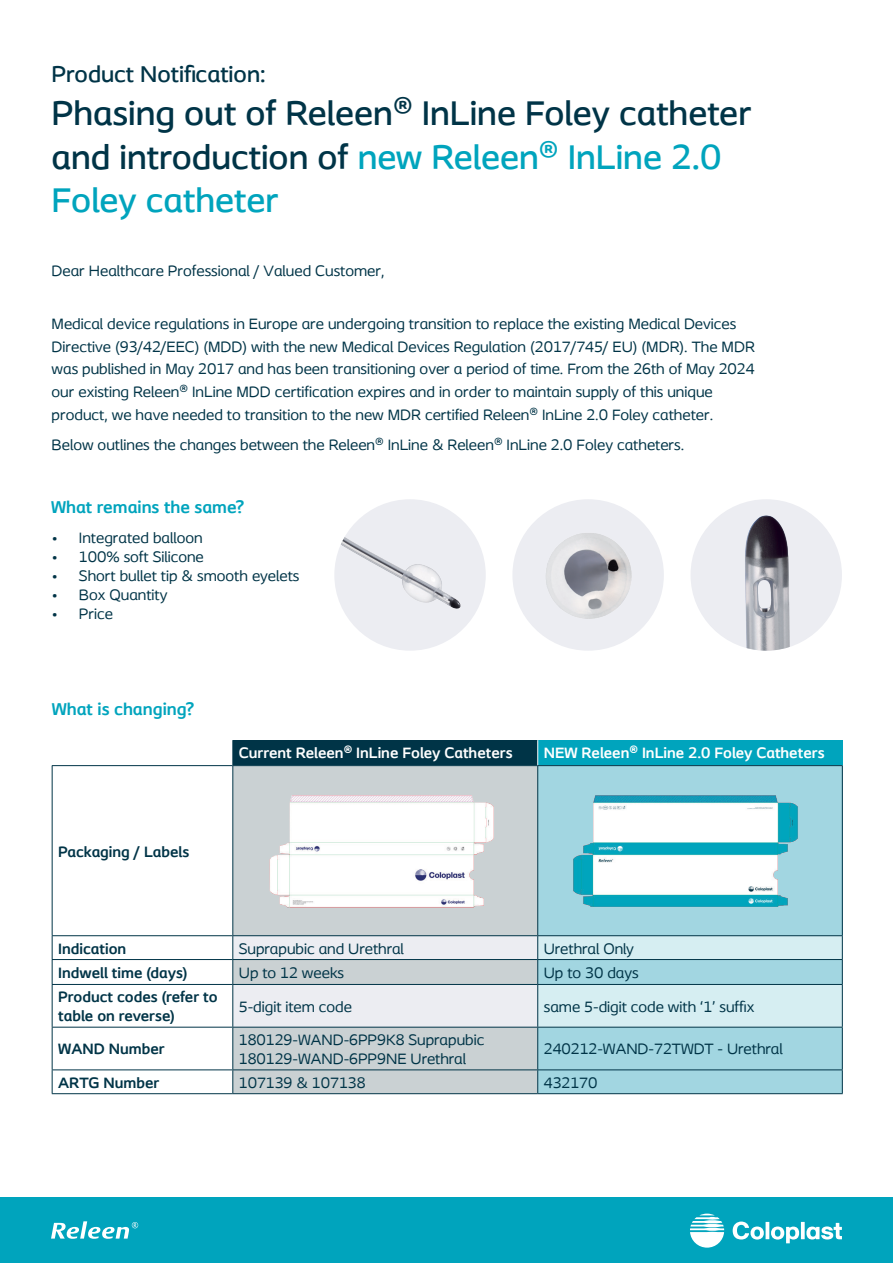
<style>
.page{position:relative;width:893px;height:1263px;background:#fff}
.page>*{position:absolute;margin:0;border:0;box-sizing:border-box;transform-origin:0 0}
.t1{font:500 36px/43.2px "Coloplast";color:#003447}
.t2{font:500 24px "Coloplast";color:#003447}
.t3{font:700 18px "Coloplast";color:#00a4bd}
.t4{font:15.75px/22.6px "Coloplast";color:#003447}
.t5{font:700 15.75px/18.9px "Coloplast";color:#003447}
.t6{font:700 15.75px "Coloplast";color:#fff}
.s1{color:#00a4bd}
</style>
<div class="page">
<div style="left:0;top:1197px;width:893px;height:66px;background:#00a4bd"></div>
<svg style="left:690px;top:1213px;width:34px;height:34px"></svg>
<svg style="left:733px;top:1221px;width:109px;height:22px"></svg>
<div style="left:233px;top:740px;width:305px;height:26px;background:#003447"></div>
<div style="left:538px;top:740px;width:304px;height:26px;background:#00a4bd"></div>
<svg style="left:53px;top:766px;width:179px;height:305px"></svg>
<div style="left:233px;top:766px;width:305px;height:170px;background:#cad1d3"></div>
<div style="left:538px;top:766px;width:304px;height:170px;background:#a2d6e1"></div>
<svg style="left:537px;top:740px;width:1px;height:25px"></svg>
<hr style="left:232px;top:766px;width:1px;height:169px;background:#003447">
<hr style="left:537px;top:766px;width:1px;height:169px;background:#003447">
<hr style="left:842px;top:766px;width:1px;height:169px;background:#003447">
<hr style="left:52px;top:935px;width:181px;height:1px;background:#003447">
<hr style="left:233px;top:935px;width:305px;height:1px;background:#003447">
<hr style="left:538px;top:935px;width:305px;height:1px;background:#003447">
<hr style="left:52px;top:766px;width:1px;height:169px;background:#003447">
<hr style="left:52px;top:985px;width:1px;height:42px;background:#003447">
<hr style="left:52px;top:959px;width:181px;height:1px;background:#003447">
<svg style="left:52px;top:936px;width:1px;height:48px"></svg>
<hr style="left:52px;top:984px;width:181px;height:1px;background:#003447">
<hr style="left:52px;top:1027px;width:181px;height:1px;background:#003447">
<hr style="left:52px;top:1027px;width:1px;height:42px;background:#003447">
<hr style="left:52px;top:1069px;width:181px;height:1px;background:#003447">
<svg style="left:52px;top:1070px;width:1px;height:23px"></svg>
<hr style="left:52px;top:1093px;width:181px;height:1px;background:#003447">
<svg style="left:232px;top:936px;width:611px;height:158px;background:#c1d8de"></svg>
<hr style="left:538px;top:1093px;width:305px;height:1px;background:#003447">
<hr style="left:52px;top:765px;width:181px;height:1px;background:#003447">
<hr style="left:538px;top:765px;width:305px;height:1px;background:#003447">
<svg style="left:232px;top:740px;width:1px;height:25px"></svg>
<svg style="left:842px;top:740px;width:1px;height:25px"></svg>
<img style="left:334px;top:499px;width:152px;height:152px;border-radius:76px">
<img style="left:512px;top:499px;width:152px;height:152px;border-radius:76px">
<img style="left:690px;top:499px;width:152px;height:152px;border-radius:76px">
<img style="left:269px;top:795px;width:225px;height:112px">
<img style="left:573px;top:795px;width:225px;height:112px">
<svg style="left:51px;top:1221px;width:87px;height:18px"></svg>
<p class="t2" style="left:52px;top:60px;width:216px">Product Notification:</p>
<p class="t1" style="left:52px;top:91px;width:701px">Phasing out of Releen® InLine Foley catheter and introduction of <span class="s1">new Releen® InLine 2.0<br>Foley catheter</span></p>
<p class="t4" style="left:52px;top:259px;width:335px">Dear Healthcare Professional / Valued Customer,</p>
<p class="t4" style="left:52px;top:312px;width:705px">Medical device regulations in Europe are undergoing transition to replace the existing Medical Devices Directive (93/42/EEC) (MDD) with the new Medical Devices Regulation (2017/745/ EU) (MDR). The MDR was published in May 2017 and has been transitioning over a period of time. From the 26th of May 2024 our existing Releen® InLine MDD certification expires and in order to maintain supply of this unique product, we have needed to transition to the new MDR certified Releen® InLine 2.0 Foley catheter.</p>
<p class="t4" style="left:52px;top:433px;width:634px">Below outlines the changes between the Releen® InLine &amp; Releen® InLine 2.0 Foley catheters.</p>
<p class="t3" style="left:51px;top:496px;width:195px">What remains the same?</p>
<p class="t4" style="left:52px;top:527px;width:152px">• Integrated balloon</p>
<p class="t4" style="left:52px;top:545px;width:153px">• 100% soft Silicone</p>
<p class="t4" style="left:52px;top:564px;width:249px">• Short bullet tip &amp; smooth eyelets</p>
<p class="t4" style="left:52px;top:583px;width:117px">• Box Quantity</p>
<p class="t4" style="left:52px;top:602px;width:63px">• Price</p>
<p class="t3" style="left:52px;top:698px;width:144px">What is changing?</p>
<p class="t5" style="left:58px;top:842px;width:133px">Packaging / Labels</p>
<p class="t6" style="left:239px;top:743px;width:275px">Current Releen® InLine Foley Catheters</p>
<p class="t6" style="left:544px;top:743px;width:282px">NEW Releen® InLine 2.0 Foley Catheters</p>
<p class="t5" style="left:58px;top:939px;width:70px">Indication</p>
<p class="t4" style="left:239px;top:937px;width:167px">Suprapubic and Urethral</p>
<p class="t4" style="left:544px;top:937px;width:92px">Urethral Only</p>
<p class="t5" style="left:58px;top:963px;width:131px">Indwell time (days)</p>
<p class="t4" style="left:239px;top:961px;width:107px">Up to 12 weeks</p>
<p class="t4" style="left:544px;top:961px;width:96px">Up to 30 days</p>
<p class="t5" style="left:58px;top:987px;width:161px">Product codes (refer to table on reverse)</p>
<p class="t4" style="left:239px;top:995px;width:115px">5-digit item code</p>
<p class="t4" style="left:544px;top:995px;width:212px">same 5-digit code with ‘1’ suffix</p>
<p class="t5" style="left:58px;top:1039px;width:108px">WAND Number</p>
<p class="t4" style="left:239px;top:1030px;width:247px;line-height:18.9px">180129-WAND-6PP9K8 Suprapubic<br>180129-WAND-6PP9NE Urethral</p>
<p class="t4" style="left:544px;top:1038px;width:240px">240212-WAND-72TWDT - Urethral</p>
<p class="t5" style="left:58px;top:1073px;width:103px">ARTG Number</p>
<p class="t4" style="left:239px;top:1071px;width:128px">107139 &amp; 107138</p>
<p class="t4" style="left:544px;top:1071px;width:55px">432170</p>
</div>
